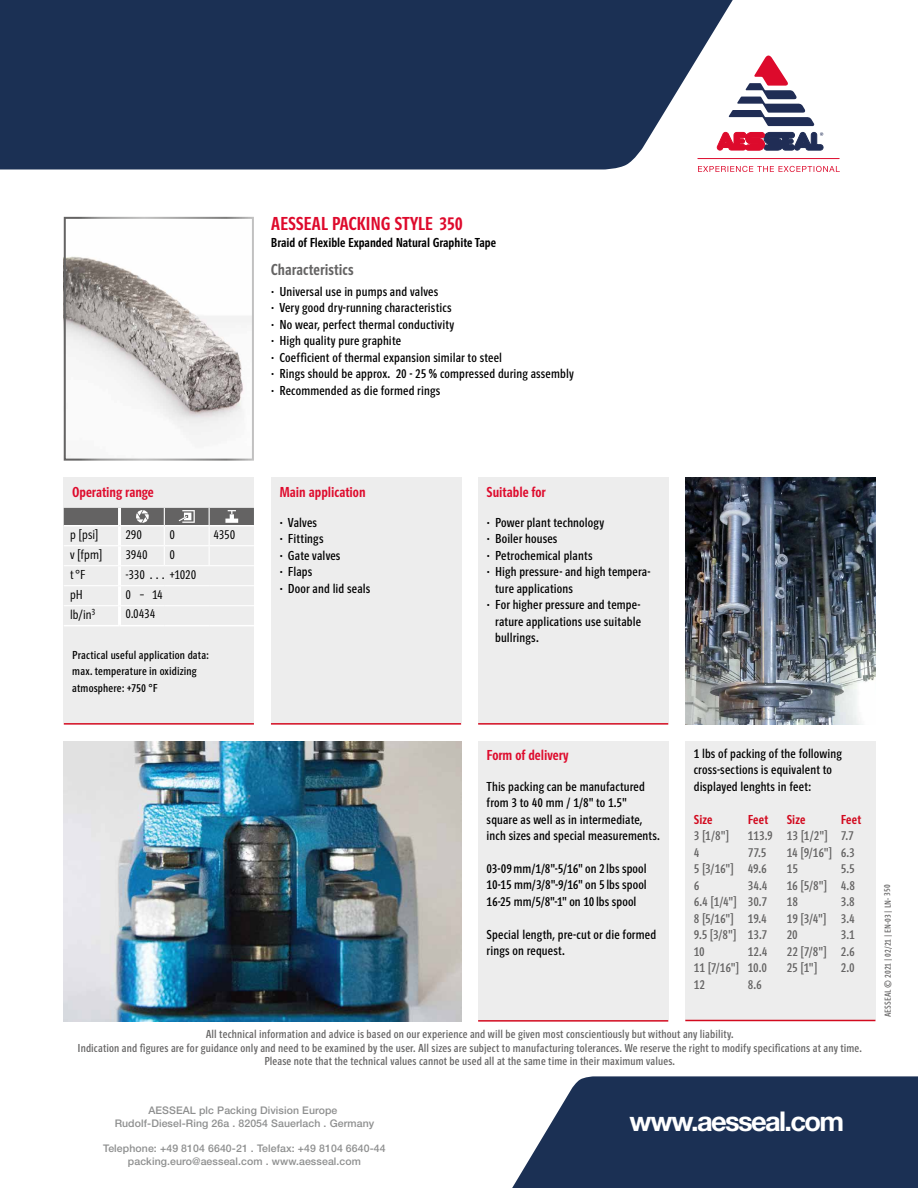
<style>
.page{position:relative;width:918px;height:1188px;background:#fff}
.page>*{position:absolute;margin:0;border:0;box-sizing:border-box;transform-origin:0 0}
.t1{font:700 27.3px "Helvetica Neue";letter-spacing:-.06em;color:#fff}
.t2{font:19.5px "Polo Eng R Krftg";color:#de0a2c}
.t3{font:16.5px "Polo Eng R Krftg";letter-spacing:.005em;color:#646363}
.t4{font:15px "Polo Eng R Krftg";color:#de0a2c}
.t5{font:13.5px/16.5px "Polo Eng R Buch";letter-spacing:.01em;color:#000}
.t6{font:13.5px/16.5px "Polo Eng R Buch";letter-spacing:.01em;color:#646363;text-align:justify}
.t7{font:13.5px/20px "Polo Eng R Leicht";letter-spacing:.005em;color:#000}
.t8{font:13.5px "Polo Eng R Krftg";color:#000}
.t9{font:13.5px "Polo Eng R Krftg";letter-spacing:.015em;color:#d2091e}
.t10{font:12px/13.5px "Polo Eng R Buch";letter-spacing:.015em;color:#646363;text-align:center}
.t11{font:12px/16.5px "Polo Eng R Buch";letter-spacing:.015em;color:#000}
.t12{font:500 10.5px/12.6px "Helvetica Neue";letter-spacing:.01em;color:#8e8f8f;text-align:center}
.t13{font:9px "Polo Eng R Buch";letter-spacing:.02em;color:#646363}
.s1{font-family:"Helvetica Neue";font-weight:500}
</style>
<div class="page">
<div style="left:64px;top:477px;width:190px;height:246px;background:#ededed"></div>
<div style="left:271px;top:477px;width:190px;height:246px;background:#ededed"></div>
<div style="left:478px;top:477px;width:190px;height:246px;background:#ededed"></div>
<div style="left:478px;top:742px;width:190px;height:278px;background:#ededed"></div>
<hr style="left:64px;top:723px;width:190px;height:2px;background:#d2091e">
<hr style="left:478px;top:723px;width:190px;height:2px;background:#d2091e">
<hr style="left:478px;top:1020px;width:190px;height:2px;background:#d2091e">
<hr style="left:271px;top:723px;width:190px;height:2px;background:#d2091e">
<div style="left:685px;top:741px;width:190px;height:278px;background:#ededed"></div>
<hr style="left:685px;top:1020px;width:190px;height:1px;background:#d2091e">
<hr style="left:698px;top:158px;width:141px;height:1px;background:#dd0a2c">
<svg style="left:746px;top:132px;width:77px;height:18px"></svg>
<svg style="left:698px;top:166px;width:142px;height:6px"></svg>
<svg style="left:746px;top:56px;width:68px;height:70px"></svg>
<svg style="left:0;top:0;width:746px;height:170px;background:#2f4162"></svg>
<svg style="left:512px;top:1076px;width:406px;height:112px;background:#2e4162"></svg>
<svg style="left:64px;top:508px;width:190px;height:118px"></svg>
<img style="left:67px;top:256px;width:184px;height:179px">
<div style="left:64px;top:217px;width:190px;height:244px;border:2px solid #fff"></div>
<img style="left:64px;top:741px;width:397px;height:281px">
<img style="left:685px;top:477px;width:190px;height:248px">
<h2 class="t2" style="left:271px;top:213px;width:193px">AESSEAL PACKING STYLE 350</h2>
<p class="t8" style="left:271px;top:235px;width:227px">Braid of Flexible Expanded Natural Graphite Tape</p>
<p class="t3" style="left:271px;top:261px;width:84px">Characteristics</p>
<p class="t5" style="left:271px;top:283px;width:304px"><span class="s1">∙</span> Universal use in pumps and valves<br><span class="s1">∙</span> Very good dry-running characteristics<br><span class="s1">∙</span> No wear, perfect thermal conductivity<br><span class="s1">∙</span> High quality pure graphite<br><span class="s1">∙</span> Coefficient of thermal expansion similar to steel<br><span class="s1">∙</span> Rings should be approx. 20 - 25 % compressed during assembly <span class="s1">∙</span> Recommended as die formed rings</p>
<p class="t4" style="left:72px;top:484px;width:83px">Operating range</p>
<p class="t4" style="left:279px;top:484px;width:88px">Main application</p>
<p class="t4" style="left:487px;top:484px;width:61px">Suitable for</p>
<p class="t7" style="left:70px;top:525px;width:33px">p [psi] v [fpm] t°F</p>
<p class="t7" style="left:125px;top:525px;width:18px">290</p>
<p class="t7" style="left:170px;top:525px;width:7px">0</p>
<p class="t7" style="left:214px;top:525px;width:23px">4350</p>
<p class="t7" style="left:125px;top:545px;width:24px">3940</p>
<p class="t7" style="left:170px;top:545px;width:7px">0</p>
<p class="t7" style="left:125px;top:565px;width:72px">-330 … +1020</p>
<p class="t7" style="left:70px;top:585px;width:14px">pH</p>
<p class="t7" style="left:140px;top:585px;width:6px">–</p>
<p class="t7" style="left:70px;top:605px;width:27px">lb/in<sup>3</sup></p>
<p class="t7" style="left:125px;top:585px;width:7px">0</p>
<p class="t7" style="left:152px;top:585px;width:12px">14</p>
<p class="t7" style="left:125px;top:604px;width:31px">0.0434</p>
<p class="t11" style="left:72px;top:647px;width:138px">Practical useful application data: max. temperature in oxidizing atmosphere: +750 °F</p>
<p class="t5" style="left:279px;top:514px;width:92px"><span class="s1">∙</span> Valves<br><span class="s1">∙</span> Fittings<br><span class="s1">∙</span> Gate valves<br><span class="s1">∙</span> Flaps<br><span class="s1">∙</span> Door and lid seals</p>
<p class="t5" style="left:487px;top:514px;width:119px"><span class="s1">∙</span> Power plant technology</p>
<p class="t5" style="left:487px;top:531px;width:72px"><span class="s1">∙</span> Boiler houses</p>
<p class="t5" style="left:487px;top:547px;width:107px"><span class="s1">∙</span> Petrochemical plants</p>
<p class="t5" style="left:487px;top:564px;width:165px"><span class="s1">∙</span> High pressure- and high tempera-</p>
<p class="t5" style="left:495px;top:580px;width:79px">ture applications</p>
<p class="t5" style="left:487px;top:597px;width:155px"><span class="s1">∙</span> For higher pressure and tempe-</p>
<p class="t5" style="left:495px;top:613px;width:147px">rature applications use suitable</p>
<p class="t5" style="left:495px;top:630px;width:45px">bullrings.</p>
<p class="t4" style="left:487px;top:747px;width:83px">Form of delivery</p>
<p class="t5" style="left:487px;top:778px;width:175px">This packing can be manufactured from 3 to 40 mm / 1/8" to 1.5" square as well as in intermediate, inch sizes and special measurements.</p>
<p class="t5" style="left:487px;top:861px;width:162px;text-align:justify">03-09mm/1/8"-5/16" on 2 lbs spool 10-15 mm/3/8"-9/16" on 5 lbs spool 16-25 mm/5/8"-1" on 10 lbs spool</p>
<p class="t5" style="left:487px;top:927px;width:171px">Special length, pre-cut or die formed rings on request.</p>
<p class="t5" style="left:694px;top:745px;width:150px">1 lbs of packing of the following cross-sections is equivalent to displayed lenghts in feet:</p>
<p class="t9" style="left:694px;top:812px;width:20px">Size</p>
<p class="t9" style="left:748px;top:812px;width:22px">Feet</p>
<p class="t9" style="left:787px;top:812px;width:20px">Size</p>
<p class="t9" style="left:841px;top:812px;width:22px">Feet</p>
<p class="t6" style="left:694px;top:828px;width:37px">3 [1/8"]</p>
<p class="t6" style="left:748px;top:828px;width:26px">113.9</p>
<p class="t6" style="left:694px;top:844px;width:7px">4</p>
<p class="t6" style="left:694px;top:844px;width:74px;text-indent:54px">77.5<br>5 [3/16"] 49.6<br>6</p>
<p class="t6" style="left:694px;top:877px;width:75px;text-indent:54px">34.4<br>6.4 [1/4"] 30.7<br>8 [5/16"] 19.4<br>9.5 [3/8"] 13.7<br>10</p>
<p class="t6" style="left:694px;top:943px;width:75px;text-indent:54px">12.4<br>11 [7/16"] 10.0<br>12</p>
<p class="t6" style="left:748px;top:976px;width:15px">8.6</p>
<p class="t6" style="left:787px;top:828px;width:69px">13 [1/2"] 7.7<br>14 [9/16"] 6.3<br>15</p>
<p class="t6" style="left:787px;top:861px;width:70px;text-indent:54px">5.5<br>16 [5/8"] 4.8<br>18</p>
<p class="t6" style="left:787px;top:894px;width:69px;text-indent:54px">3.8<br>19 [3/4"] 3.4<br>20</p>
<p class="t6" style="left:787px;top:927px;width:69px;text-indent:54px">3.1<br>22 [7/8"] 2.6<br>25 [1"]</p>
<p class="t6" style="left:841px;top:960px;width:15px">2.0</p>
<p class="t10" style="left:78px;top:1028px;width:786px">All technical information and advice is based on our experience and will be given most conscientiously but without any liability.<br>Indication and figures are for guidance only and need to be examined by the user. All sizes are subject to manufacturing tolerances. We reserve the right to modify specifications at any time.<br>Please note that the technical values cannot be used all at the same time in their maximum values.</p>
<p class="t12" style="left:115px;top:1103px;width:261px">AESSEAL plc Packing Division Europe<br>Rudolf-Diesel-Ring 26a . 82054 Sauerlach . Germany</p>
<p class="t12" style="left:103px;top:1141px;width:284px">Telephone: +49 8104 6640-21 . Telefax: +49 8104 6640-44 packing.euro@aesseal.com . www.aesseal.com</p>
<h1 class="t1" style="left:629px;top:1100px;width:216px">www.aesseal.com</h1>
<p class="t13" style="left:883px;top:1017px;width:134px;rotate:-90deg">AESSEAL © 2021 | 02/21 | EN-03 | LN- 350</p>
</div>
